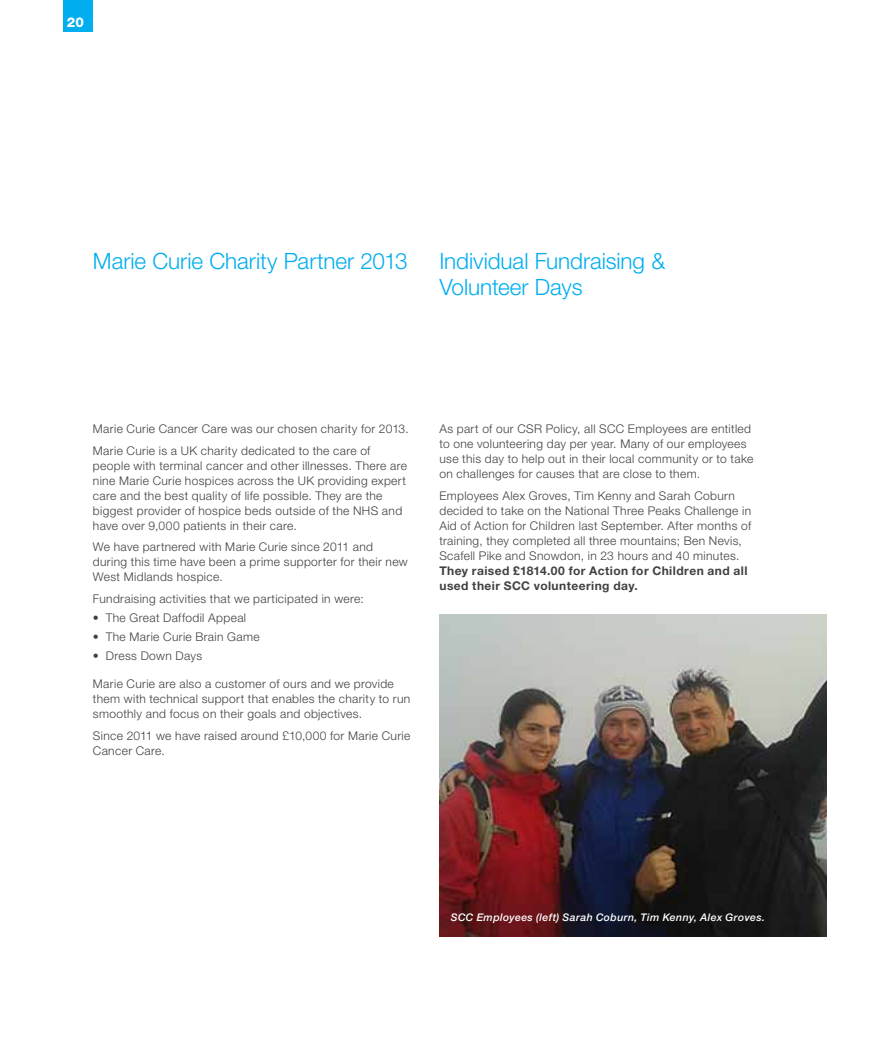
<style>
.page{position:relative;width:893px;height:1063px;background:#fff}
.page>*{position:absolute;margin:0;border:0;box-sizing:border-box;transform-origin:0 0}
.t1{font:300 22.5px/25.5px "Helvetica Neue LT Std";letter-spacing:-.005em;color:#00aeef}
.t2{font:800 13.5px "Helvetica Neue LT Std";color:#fff}
.t3{font:300 12px/15px "Helvetica Neue LT Std";letter-spacing:.03em;color:#414042}
.t4{font:700 12px/15px "Helvetica Neue LT Std";letter-spacing:.035em;color:#414042}
.t5{font:italic 500 10.5px "Helvetica Neue LT Std";letter-spacing:.035em;color:#fff}
</style>
<div class="page">
<div style="left:63px;top:0;width:30px;height:32px;background:#00aeef"></div>
<img style="left:439px;top:614px;width:387px;height:323px">
<p class="t2" style="left:67px;top:14px;width:19px">20</p>
<h1 class="t1" style="left:93px;top:248px;width:316px">Marie Curie Charity Partner 2013</h1>
<h1 class="t1" style="left:439px;top:248px;width:227px">Individual Fundraising &amp;<br>Volunteer Days</h1>
<p class="t3" style="left:93px;top:418px;width:317px;line-height:21.3px">Marie Curie Cancer Care was our chosen charity for 2013.<br>Marie Curie is a UK charity dedicated to the care of</p>
<p class="t3" style="left:93px;top:458px;width:316px">people with terminal cancer and other illnesses. There are nine Marie Curie hospices across the UK providing expert care and the best quality of life possible. They are the biggest provider of hospice beds outside of the NHS and have over 9,000 patients in their care.</p>
<p class="t3" style="left:93px;top:539px;width:316px">We have partnered with Marie Curie since 2011 and during this time have been a prime supporter for their new<br>West Midlands hospice.</p>
<p class="t3" style="left:93px;top:591px;width:272px">Fundraising activities that we participated in were:</p>
<p class="t3" style="left:93px;top:610px;width:155px">• The Great Daffodil Appeal</p>
<p class="t3" style="left:93px;top:629px;width:168px">• The Marie Curie Brain Game</p>
<p class="t3" style="left:93px;top:648px;width:111px">• Dress Down Days</p>
<p class="t3" style="left:93px;top:676px;width:319px">Marie Curie are also a customer of ours and we provide them with technical support that enables the charity to run smoothly and focus on their goals and objectives.</p>
<p class="t3" style="left:93px;top:727px;width:319px">Since 2011 we have raised around £10,000 for Marie Curie<br>Cancer Care.</p>
<p class="t3" style="left:439px;top:421px;width:315px">As part of our CSR Policy, all SCC Employees are entitled to one volunteering day per year. Many of our employees use this day to help out in their local community or to take on challenges for causes that are close to them.</p>
<p class="t3" style="left:439px;top:488px;width:313px">Employees Alex Groves, Tim Kenny and Sarah Coburn decided to take on the National Three Peaks Challenge in Aid of Action for Children last September. After months of training, they completed all three mountains; Ben Nevis, Scafell Pike and Snowdon, in 23 hours and 40 minutes.</p>
<p class="t4" style="left:439px;top:563px;width:310px">They raised £1814.00 for Action for Children and all used their SCC volunteering day.</p>
<p class="t5" style="left:451px;top:911px;width:316px">SCC Employees (left) Sarah Coburn, Tim Kenny, Alex Groves.</p>
</div>
